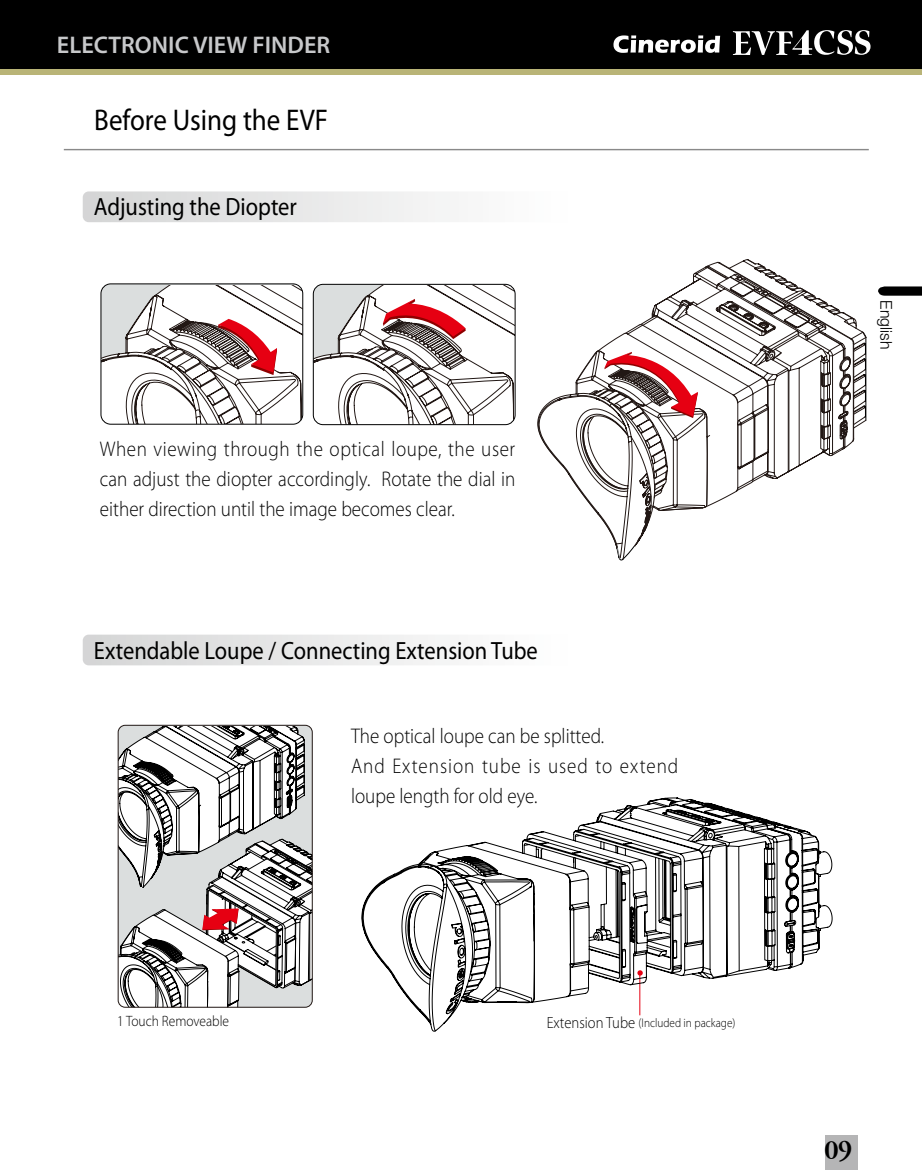
<style>
.page{position:relative;width:922px;height:1170px;background:#fff}
.page>*{position:absolute;margin:0;border:0;box-sizing:border-box;transform-origin:0 0}
.t1{font:30px "Myriad Pro";color:#000;scale:.9 1}
.t2{font:700 28.5px "Apple Garamond";color:#000;scale:1.05 1}
.t3{font:25px "Myriad Pro";color:#000;scale:.9 1}
.t4{font:600 24.25px "Myriad Pro";color:#c7c8ca}
.t5{font:300 21.25px/30px "Myriad Pro";color:#000;text-align:justify;scale:.9 1}
.t6{font:300 16.25px "Helvetica Neue LT Std";letter-spacing:.005em;color:#000}
.t7{font:300 15px "Myriad Pro";color:#000;scale:.9 1}
.t8{font:300 12.5px "Myriad Pro";color:#000;scale:.9 1}
.s1{font-size:16.25px}
</style>
<div class="page">
<div style="left:0;top:0;width:921px;height:75px;background:#b9b477"></div>
<div style="left:0;top:0;width:921px;height:69px;background:#000"></div>
<div style="left:825px;top:1135px;width:32px;height:34px;background:#b5b5b6"></div>
<svg style="left:883px;top:286px;width:38px;height:10px"></svg>
<hr style="left:64px;top:149px;width:804px;height:1px;background:#898989">
<svg style="left:613px;top:35px;width:107px;height:18px"></svg>
<svg style="left:732px;top:30px;width:138px;height:25px"></svg>
<div style="left:83px;top:191px;width:640px;height:31px;background:linear-gradient(to right,#d7d8d8,#fff);border-radius:6px"></div>
<svg style="left:313px;top:286px;width:202px;height:138px"></svg>
<svg style="left:101px;top:286px;width:201px;height:138px"></svg>
<div style="left:83px;top:634px;width:640px;height:31px;background:#e1e1e2;border-radius:6px"></div>
<svg style="left:865px;top:286px;width:18px;height:136px"></svg>
<svg style="left:537px;top:259px;width:328px;height:280px"></svg>
<svg style="left:119px;top:727px;width:193px;height:280px"></svg>
<svg style="left:361px;top:539px;width:471px;height:493px"></svg>
<p class="t4" style="left:57px;top:30px;width:275px">ELECTRONIC VIEW FINDER</p>
<h1 class="t1" style="left:94px;top:102px;width:261px">Before Using the EVF</h1>
<p class="t3" style="left:94px;top:191px;width:227px">Adjusting the Diopter</p>
<p class="t5" style="left:100px;top:433px;width:463px">When viewing through the optical loupe, the user can adjust the diopter accordingly. Rotate the dial in either direction until the image becomes clear.</p>
<p class="t3" style="left:94px;top:634px;width:494px">Extendable Loupe / Connecting Extension Tube</p>
<p class="t7" style="left:117px;top:1011px;width:126px">1 Touch Removeable</p>
<p class="t5" style="left:351px;top:721px;width:365px;text-align:left">The optical loupe can be splitted.<br>And Extension tube is used to extend loupe length for old eye.</p>
<p class="t8" style="left:546px;top:1015px;width:211px"><span class="s1">Extension Tube</span> (Included in package)</p>
<p class="t6" style="left:895px;top:300px;width:50px;rotate:90deg">English</p>
<h2 class="t2" style="left:824px;top:1133px;width:28px">09</h2>
</div>
